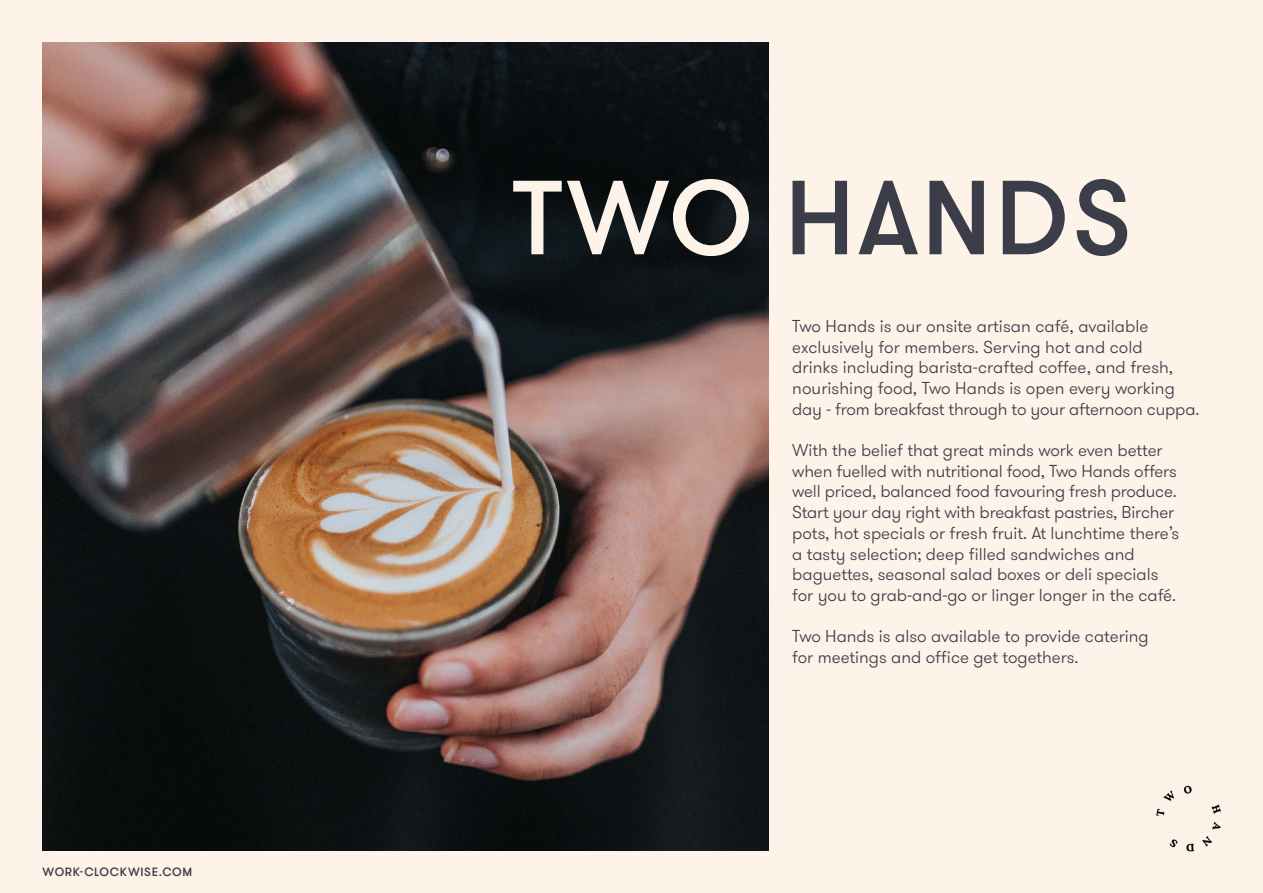
<style>
.page{position:relative;width:1263px;height:893px;background:#fdf3e8}
.page>*{position:absolute;margin:0;border:0;box-sizing:border-box;transform-origin:0 0}
.t1{font:500 105px "GT Walsheim Pro";letter-spacing:.035em;color:#3b3d48}
.t2{font:300 17.25px/20.7px "GT Walsheim Pro";color:#3b3d48}
.t3{font:500 12px "GT Walsheim Pro";letter-spacing:.055em;color:#3b3d48}
.s1{color:#fdf3e8}
</style>
<div class="page">
<img style="left:43px;top:43px;width:726px;height:807px">
<img style="left:1156px;top:785px;width:65px;height:67px">
<p class="t3" style="left:43px;top:864px;width:151px">WORK-CLOCKWISE.COM</p>
<h1 class="t1" style="left:512px;top:152px;width:621px"><span class="s1">TWO</span> HANDS</h1>
<p class="t2" style="left:792px;top:316px;width:409px">Two Hands is our onsite artisan café, available exclusively for members. Serving hot and cold<br>drinks including barista-crafted coffee, and fresh, nourishing food, Two Hands is open every working day - from breakfast through to your afternoon cuppa.</p>
<p class="t2" style="left:792px;top:440px;width:389px">With the belief that great minds work even better when fuelled with nutritional food, Two Hands offers well priced, balanced food favouring fresh produce.<br>Start your day right with breakfast pastries, Bircher pots, hot specials or fresh fruit. At lunchtime there’s a tasty selection; deep filled sandwiches and baguettes, seasonal salad boxes or deli specials for you to grab-and-go or linger longer in the café.</p>
<p class="t2" style="left:792px;top:626px;width:358px">Two Hands is also available to provide catering for meetings and office get togethers.</p>
</div>
